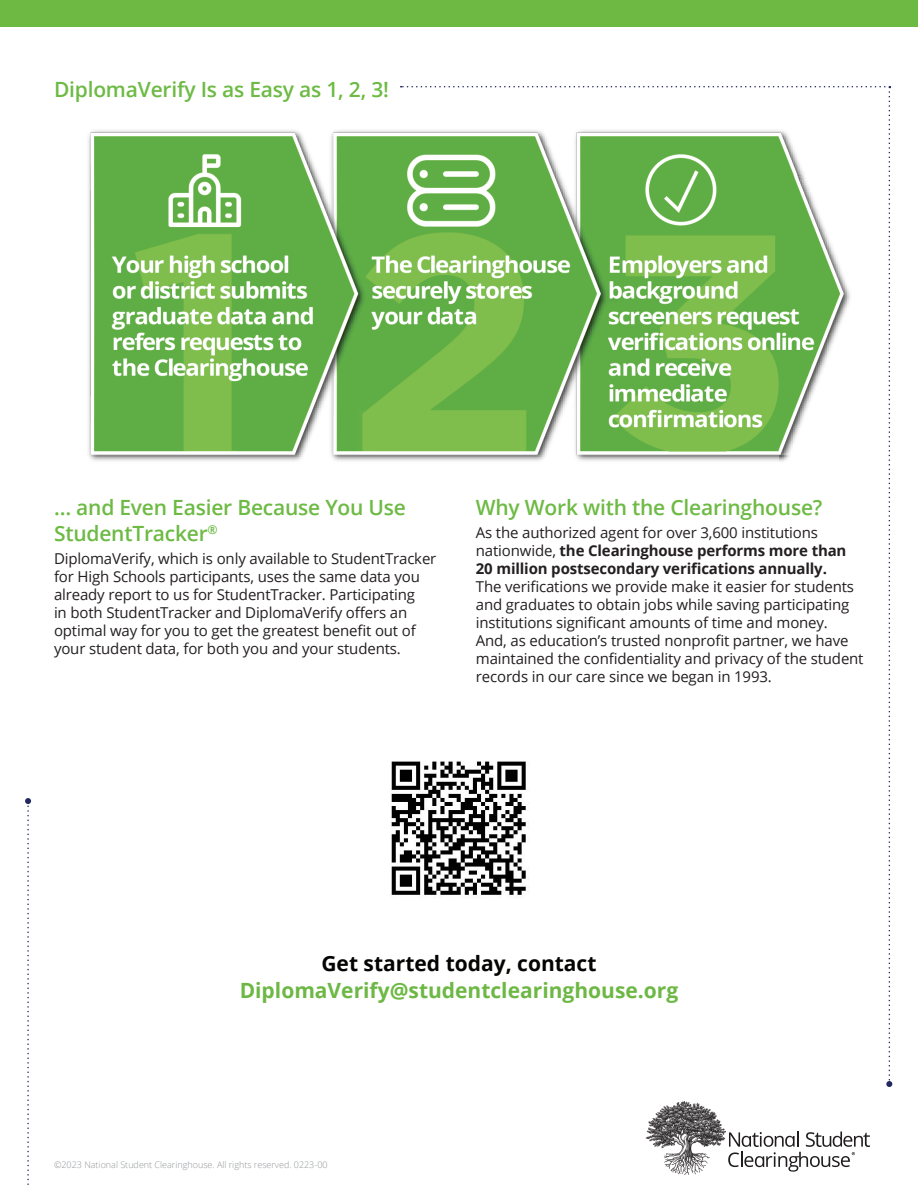
<style>
.page{position:relative;width:918px;height:1188px;background:#fff}
.page>*{position:absolute;margin:0;border:0;box-sizing:border-box;transform-origin:0 0}
.t1{font:600 21px/25.5px "Open Sans";letter-spacing:-.01em;color:#6dba44}
.t2{font:700 21px "Open Sans";color:#6db844}
.t3{font:700 21px "Open Sans";color:#040503}
.t4{font:15px/18px "Open Sans";letter-spacing:-.01em;color:#231f20}
.t5{font:700 15px/18px "Open Sans";letter-spacing:-.01em;color:#231f20}
.t6{font:300 9px "Open Sans";color:#939598}
.s1{font-weight:400}
</style>
<div class="page">
<img style="left:88px;top:130px;width:313px;height:331px">
<svg style="left:646px;top:1101px;width:224px;height:74px"></svg>
<div style="left:0;top:0;width:918px;height:27px;background:#6db944"></div>
<svg style="left:25px;top:798px;width:6px;height:387px"></svg>
<svg style="left:401px;top:86px;width:491px;height:1001px"></svg>
<img style="left:391px;top:743px;width:154px;height:172px">
<h1 class="t1" style="left:54px;top:76px;width:336px">DiplomaVerify Is as Easy as 1, 2, 3!</h1>
<h1 class="t1" style="left:54px;top:494px;width:354px">… and Even Easier Because You Use<br>StudentTracker<sup>®</sup></h1>
<p class="t4" style="left:54px;top:549px;width:384px">DiplomaVerify, which is only available to StudentTracker for High Schools participants, uses the same data you already report to us for StudentTracker. Participating<br>in both StudentTracker and DiplomaVerify offers an optimal way for you to get the greatest benefit out of your student data, for both you and your students.</p>
<h1 class="t1" style="left:476px;top:494px;width:348px">Why Work with the Clearinghouse?</h1>
<p class="t5" style="left:476px;top:524px;width:372px"><span class="s1">As the authorized agent for over 3,600 institutions nationwide,</span> the Clearinghouse performs more than<br>20 million postsecondary verifications annually.</p>
<p class="t4" style="left:476px;top:578px;width:389px">The verifications we provide make it easier for students and graduates to obtain jobs while saving participating institutions significant amounts of time and money.<br>And, as education’s trusted nonprofit partner, we have maintained the confidentiality and privacy of the student records in our care since we began in 1993.</p>
<h1 class="t3" style="left:321px;top:949px;width:277px">Get started today, contact</h1>
<h1 class="t2" style="left:240px;top:976px;width:440px">DiplomaVerify@studentclearinghouse.org</h1>
<p class="t6" style="left:54px;top:1158px;width:275px">©2023 National Student Clearinghouse. All rights reserved. 0223-00</p>
</div>
